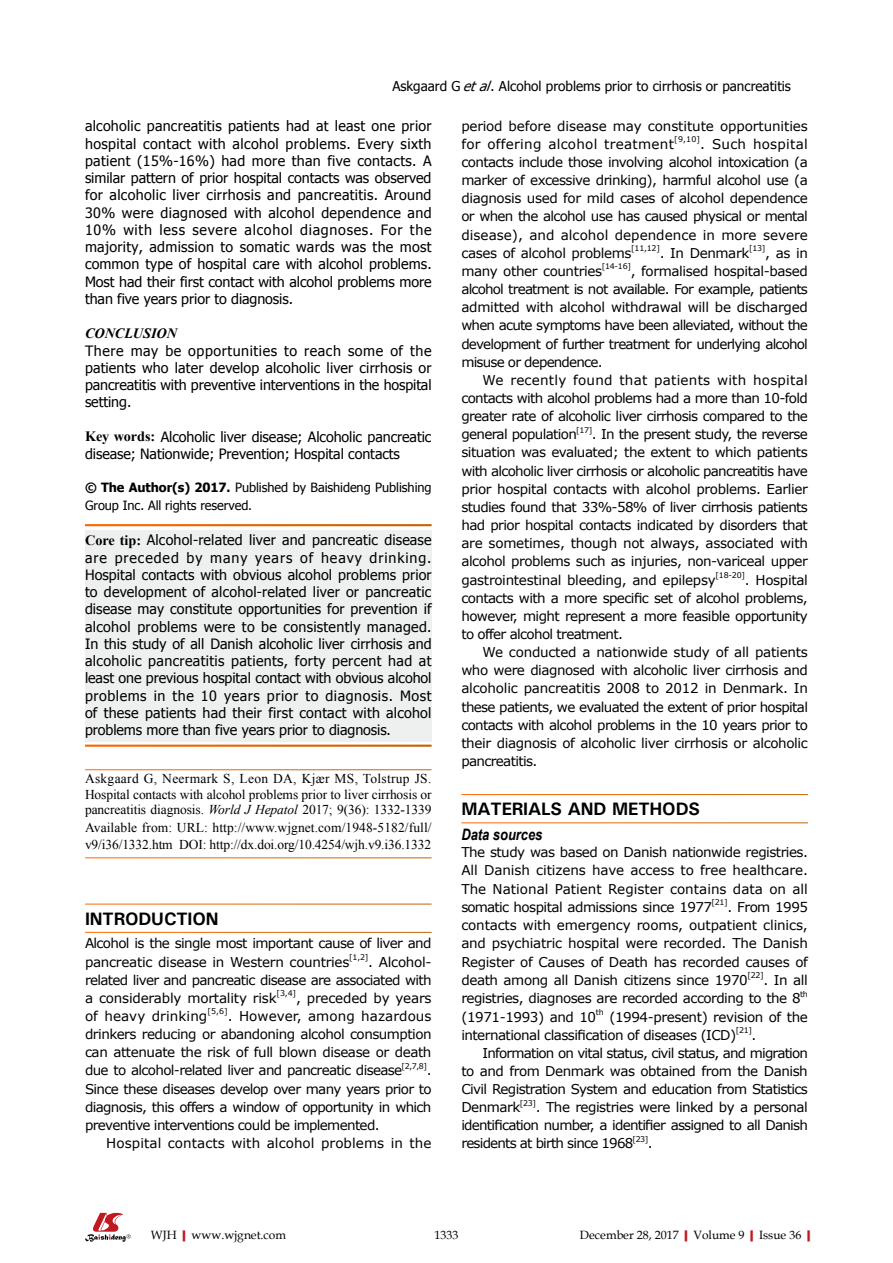
<style>
.page{position:relative;width:893px;height:1263px;background:#fff}
.page>*{position:absolute;margin:0;border:0;box-sizing:border-box;transform-origin:0 0}
.t1{font:700 18px "Univers";letter-spacing:-.01em;color:#000}
.t2{font:italic 700 15.75px "Arial Narrow";color:#000}
.t3{font:14.25px/17.2px "Tahoma";letter-spacing:-.005em;color:#000;text-align:justify}
.t4{font:italic 700 14.25px "Times New Roman";letter-spacing:-.005em;color:#000}
.t5{font:13.5px/18.1px "Verdana";letter-spacing:-.04em;color:#000;text-align:justify}
.t6{font:13.5px/15.8px "Times New Roman";letter-spacing:-.005em;color:#000;text-align:justify}
.t7{font:13.5px/18.1px "Verdana";letter-spacing:-.01em;color:#000}
.t8{font:13.5px "Tahoma";color:#000}
.t9{font:13.5px "Verdana";letter-spacing:.005em;color:#000}
.t10{font:13.5px "Verdana";letter-spacing:-.06em;color:#000}
.t11{font:13.5px "Verdana";letter-spacing:-.015em;color:#000}
.t12{font:12.75px/17.2px "Tahoma";letter-spacing:-.005em;color:#000}
.t13{font:12px "Book Antiqua";color:#000}
.t14{font:7.8px "Verdana";letter-spacing:-.03em;color:#000}
.s1{font-style:italic}
.s2{font-family:"Times New Roman";font-weight:700}
.s3{font-weight:700}
.s4{font-weight:700;color:#c01920}
</style>
<div class="page">
<div style="left:85px;top:530px;width:347px;height:211px;background:#eeefef"></div>
<svg style="left:85px;top:1213px;width:46px;height:29px"></svg>
<p class="t8" style="left:392px;top:77px;width:400px">Askgaard G <span class="s1">etal</span>. Alcohol problems prior to cirrhosis or pancreatitis</p>
<p class="t3" style="left:85px;top:117px;width:348px">alcoholic pancreatitis patients had at least one prior hospital contact with alcohol problems. Every sixth patient (15%-16%) had more than five contacts. A similar pattern of prior hospital contacts was observed for alcoholic liver cirrhosis and pancreatitis. Around 30% were diagnosed with alcohol dependence and 10% with less severe alcohol diagnoses. For the majority, admission to somatic wards was the most common type of hospital care with alcohol problems.<br>Most had their first contact with alcohol problems more than five years prior to diagnosis.</p>
<p class="t4" style="left:85px;top:323px;width:93px">CONCLUSION</p>
<p class="t3" style="left:85px;top:341px;width:348px">There may be opportunities to reach some of the patients who later develop alcoholic liver cirrhosis or pancreatitis with preventive interventions in the hospital setting.</p>
<p class="t3" style="left:85px;top:427px;width:348px"><span class="s2">Key words:</span> Alcoholic liver disease; Alcoholic pancreatic disease; Nationwide; Prevention; Hospital contacts</p>
<p class="t12" style="left:85px;top:478px;width:348px"><span class="s3">© The Author(s) 2017.</span> Published by Baishideng Publishing<br>Group Inc. All rights reserved.</p>
<p class="t3" style="left:85px;top:531px;width:348px"><span class="s2">Core tip:</span> Alcohol-related liver and pancreatic disease are preceded by many years of heavy drinking.<br>Hospital contacts with obvious alcohol problems prior to development of alcohol-related liver or pancreatic disease may constitute opportunities for prevention if alcohol problems were to be consistently managed.<br>In this study of all Danish alcoholic liver cirrhosis and alcoholic pancreatitis patients, forty percent had at least one previous hospital contact with obvious alcohol problems in the 10 years prior to diagnosis. Most of these patients had their first contact with alcohol problems more than five years prior to diagnosis.</p>
<p class="t6" style="left:85px;top:770px;width:348px">Askgaard G, Neermark S, Leon DA, Kjær MS, Tolstrup JS.<br>Hospital contacts with alcohol problems prior to liver cirrhosis or pancreatitis diagnosis. <span class="s1">World J Hepatol</span> 2017; 9(36): 1332-1339</p>
<p class="t6" style="left:85px;top:818px;width:348px;line-height:17.5px">Available from: URL: http://www.wjgnet.com/1948-5182/full/ v9/i36/1332.htm DOI: http://dx.doi.org/10.4254/wjh.v9.i36.1332</p>
<p class="t7" style="left:461px;top:117px;width:348px">period before disease may constitute opportunities for offering alcohol treatment</p>
<p class="t14" style="left:674px;top:134px;width:27px">[9,10]</p>
<p class="t5" style="left:461px;top:135px;width:348px;text-indent:239px">. Such hospital contacts include those involving alcohol intoxication (a marker of excessive drinking), harmful alcohol use (a diagnosis used for mild cases of alcohol dependence or when the alcohol use has caused physical or mental disease), and alcohol dependence in more severe cases of alcohol problems</p>
<p class="t14" style="left:631px;top:243px;width:30px">[11,12]</p>
<p class="t5" style="left:660px;top:244px;width:91px">. In Denmark</p>
<p class="t14" style="left:749px;top:243px;width:18px">[13]</p>
<p class="t5" style="left:765px;top:244px;width:44px">, as in</p>
<p class="t5" style="left:461px;top:262px;width:142px">many other countries</p>
<p class="t14" style="left:602px;top:261px;width:31px">[14-16]</p>
<p class="t5" style="left:461px;top:262px;width:348px;text-indent:169px">, formalised hospital-based alcohol treatment is not available. For example, patients admitted with alcohol withdrawal will be discharged when acute symptoms have been alleviated, without the development of further treatment for underlying alcohol misuse or dependence.</p>
<p class="t5" style="left:461px;top:371px;width:348px;text-indent:21px">We recently found that patients with hospital contacts with alcohol problems had a more than 10-fold greater rate of alcoholic liver cirrhosis compared to the general population</p>
<p class="t14" style="left:576px;top:424px;width:17px">[17]</p>
<p class="t5" style="left:461px;top:425px;width:348px;text-indent:131px">. In the present study, the reverse situation was evaluated; the extent to which patients with alcoholic liver cirrhosis or alcoholic pancreatitis have prior hospital contacts with alcohol problems. Earlier studies found that 33%-58% of liver cirrhosis patients had prior hospital contacts indicated by disorders that are sometimes, though not always, associated with alcohol problems such as injuries, non-variceal upper gastrointestinal bleeding, and epilepsy</p>
<p class="t14" style="left:715px;top:569px;width:31px">[18-20]</p>
<p class="t5" style="left:461px;top:570px;width:348px;text-indent:284px">. Hospital contacts with a more specific set of alcohol problems, however, might represent a more feasible opportunity to offer alcohol treatment.</p>
<p class="t5" style="left:461px;top:643px;width:348px;text-indent:21px">We conducted a nationwide study of all patients who were diagnosed with alcoholic liver cirrhosis and alcoholic pancreatitis 2008 to 2012 in Denmark. In these patients, we evaluated the extent of prior hospital contacts with alcohol problems in the 10 years prior to their diagnosis of alcoholic liver cirrhosis or alcoholic pancreatitis.</p>
<h1 class="t1" style="left:461px;top:797px;width:240px">MATERIALS AND METHODS</h1>
<p class="t2" style="left:461px;top:823px;width:83px">Data sources</p>
<p class="t5" style="left:461px;top:843px;width:348px">The study was based on Danish nationwide registries.<br>All Danish citizens have access to free healthcare.<br>The National Patient Register contains data on all somatic hospital admissions since 1977</p>
<p class="t14" style="left:712px;top:897px;width:18px">[21]</p>
<p class="t5" style="left:461px;top:898px;width:348px;text-indent:266px">. From 1995 contacts with emergency rooms, outpatient clinics, and psychiatric hospital were recorded. The Danish Register of Causes of Death has recorded causes of death among all Danish citizens since 1970</p>
<h1 class="t1" style="left:85px;top:907px;width:135px">INTRODUCTION</h1>
<p class="t5" style="left:85px;top:934px;width:348px">Alcohol is the single most important cause of liver and pancreatic disease in Western countries</p>
<p class="t14" style="left:349px;top:951px;width:21px">[1,2]</p>
<p class="t5" style="left:85px;top:952px;width:348px;text-indent:283px">. Alcohol&shy;related liver and pancreatic disease are associated with a considerably mortality risk</p>
<p class="t14" style="left:747px;top:970px;width:18px">[22]</p>
<p class="t5" style="left:461px;top:971px;width:348px;text-indent:302px">. In all registries, diagnoses are recorded according to the 8</p>
<p class="t14" style="left:277px;top:988px;width:21px">[3,4]</p>
<p class="t11" style="left:296px;top:989px;width:137px">, preceded by years</p>
<p class="t14" style="left:800px;top:988px;width:9px">th</p>
<p class="t9" style="left:85px;top:1007px;width:124px">of heavy drinking</p>
<p class="t14" style="left:207px;top:1006px;width:22px">[5,6]</p>
<p class="t5" style="left:85px;top:1007px;width:348px;text-indent:143px">. However, among hazardous drinkers reducing or abandoning alcohol consumption can attenuate the risk of full blown disease or death due to alcohol-related liver and pancreatic disease</p>
<p class="t14" style="left:402px;top:1060px;width:27px">[2,7,8]</p>
<p class="t5" style="left:85px;top:1061px;width:348px;text-indent:342px">.<br>Since these diseases develop over many years prior to diagnosis, this offers a window of opportunity in which preventive interventions could be implemented.</p>
<p class="t9" style="left:106px;top:1134px;width:327px">Hospital contacts with alcohol problems in the</p>
<p class="t5" style="left:461px;top:1007px;width:136px">(1971-1993) and 10</p>
<p class="t14" style="left:596px;top:1007px;width:9px">th</p>
<p class="t5" style="left:461px;top:1007px;width:348px;text-indent:148px">(1994-present) revision of the international classification of diseases (ICD)</p>
<p class="t14" style="left:736px;top:1025px;width:18px">[21]</p>
<p class="t5" style="left:752px;top:1026px;width:6px">.</p>
<p class="t10" style="left:483px;top:1044px;width:327px">Information on vital status, civil status, and migration</p>
<p class="t5" style="left:461px;top:1062px;width:348px">to and from Denmark was obtained from the Danish</p>
<p class="t5" style="left:461px;top:1080px;width:348px">Civil Registration System and education from Statistics</p>
<p class="t5" style="left:461px;top:1098px;width:61px">Denmark</p>
<p class="t14" style="left:520px;top:1097px;width:18px">[23]</p>
<p class="t5" style="left:461px;top:1098px;width:348px;text-indent:75px">. The registries were linked by a personal identification number, a identifier assigned to all Danish residents at birth since 1968</p>
<p class="t14" style="left:633px;top:1133px;width:17px">[23]</p>
<p class="t5" style="left:648px;top:1134px;width:6px">.</p>
<p class="t13" style="left:151px;top:1226px;width:137px">WJH<span class="s4">|</span>www.wjgnet.com</p>
<p class="t13" style="left:434px;top:1226px;width:25px">1333</p>
<p class="t13" style="left:580px;top:1226px;width:237px">December 28, 2017<span class="s4">|</span>Volume 9<span class="s4">|</span>Issue 36<span class="s4">|</span></p>
</div>
